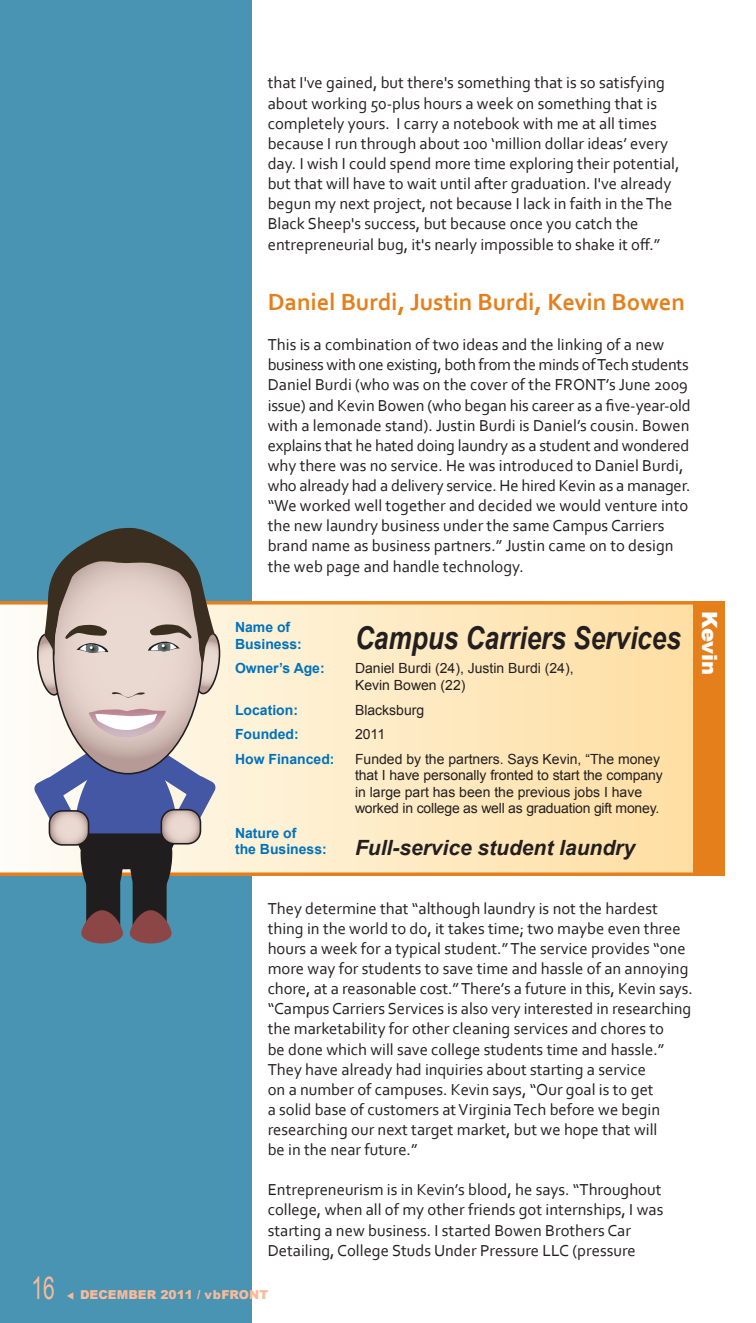
<style>
.page{position:relative;width:756px;height:1323px;background:#fff}
.page>*{position:absolute;margin:0;border:0;box-sizing:border-box;transform-origin:0 0}
.t1{font:italic 700 31.5px "Arial";color:#231f20;scale:.83 1}
.t2{font:31.5px "Arial";color:#f8ba99;scale:.67 1}
.t3{font:700 24.5px "Corbel";color:#e57f1c}
.t4{font:italic 700 21px "Arial";color:#231f20}
.t5{font:900 21px "Arial";letter-spacing:-.015em;color:#fff}
.t6{font:16.62px/20.1px "Corbel";color:#231f20}
.t7{font:14px/16.6px "Arial";color:#231f20}
.t8{font:700 14px/16.6px "Arial";color:#0072bc}
.t9{font:900 12.25px "Arial";color:#f8ba99}
</style>
<div class="page">
<div style="left:0;top:0;width:252px;height:1323px;background:#4994b3"></div>
<svg style="left:0;top:601px;width:693px;height:275px;background:#fde7be"></svg>
<div style="left:693px;top:601px;width:31px;height:275px;background:#e57f1c"></div>
<svg style="left:34px;top:744px;width:182px;height:200px"></svg>
<svg style="left:161px;top:810px;width:39px;height:34px"></svg>
<div style="left:161px;top:809px;width:40px;height:36px;border:2px solid #201d1e;border-radius:13px"></div>
<svg style="left:53px;top:533px;width:150px;height:241px;background:#c4afa9"></svg>
<svg style="left:89px;top:708px;width:77px;height:30px;background:#dbc6c8"></svg>
<svg style="left:36px;top:528px;width:185px;height:170px;background:#a6a3a0"></svg>
<p class="t6" style="left:268px;top:74px;width:413px">that I've gained, but there's something that is so satisfying about working 50-plus hours a week on something that is completely yours. I carry a notebook with me at all times because I run through about 100 ‘million dollar ideas’ every day. I wish I could spend more time exploring their potential, but that will have to wait until after graduation. I've already begun my next project, not because I lack in faith in the The Black Sheep's success, but because once you catch the entrepreneurial bug, it's nearly impossible to shake it off.”</p>
<h2 class="t3" style="left:268px;top:292px;width:419px">Daniel Burdi, Justin Burdi, Kevin Bowen</h2>
<p class="t6" style="left:268px;top:336px;width:424px">This is a combination of two ideas and the linking of a new business with one existing, both from the minds of Tech students Daniel Burdi (who was on the cover of the FRONT’s June 2009 issue) and Kevin Bowen (who began his career as a five-year-old with a lemonade stand). Justin Burdi is Daniel’s cousin. Bowen explains that he hated doing laundry as a student and wondered why there was no service. He was introduced to Daniel Burdi, who already had a delivery service. He hired Kevin as a manager. “We worked well together and decided we would venture into the new laundry business under the same Campus Carriers brand name as business partners.” Justin came on to design the web page and handle technology.</p>
<p class="t8" style="left:235px;top:619px;width:68px">Name of<br>Business:</p>
<h1 class="t1" style="left:355px;top:620px;width:394px">Campus Carriers Services</h1>
<p class="t8" style="left:235px;top:660px;width:91px">Owner’s Age:</p>
<p class="t7" style="left:355px;top:660px;width:220px">Daniel Burdi (24), Justin Burdi (24),<br>Kevin Bowen (22)</p>
<p class="t8" style="left:235px;top:701px;width:64px">Location:</p>
<p class="t7" style="left:355px;top:701px;width:71px">Blacksburg</p>
<p class="t8" style="left:235px;top:726px;width:65px">Founded:</p>
<p class="t7" style="left:355px;top:726px;width:32px">2011</p>
<p class="t8" style="left:235px;top:750px;width:101px">How Financed:</p>
<p class="t7" style="left:355px;top:750px;width:309px">Funded by the partners. Says Kevin, “The money that I have personally fronted to start the company in large part has been the previous jobs I have worked in college as well as graduation gift money.</p>
<p class="t8" style="left:235px;top:825px;width:93px">Nature of<br>the Business:</p>
<p class="t4" style="left:355px;top:836px;width:282px">Full-service student laundry</p>
<p class="t5" style="left:725px;top:611px;width:66px;rotate:90deg">Kevin</p>
<h1 class="t2" style="left:32px;top:1270px;width:36px">16</h1>
<p class="t6" style="left:268px;top:900px;width:427px">They determine that “although laundry is not the hardest thing in the world to do, it takes time; two maybe even three hours a week for a typical student.” The service provides “one more way for students to save time and hassle of an annoying chore, at a reasonable cost.” There’s a future in this, Kevin says. “Campus Carriers Services is also very interested in researching the marketability for other cleaning services and chores to<br>be done which will save college students time and hassle.” They have already had inquiries about starting a service<br>on a number of campuses. Kevin says, “Our goal is to get<br>a solid base of customers at Virginia Tech before we begin researching our next target market, but we hope that will<br>be in the near future.”</p>
<p class="t6" style="left:268px;top:1181px;width:397px">Entrepreneurism is in Kevin’s blood, he says. “Throughout college, when all of my other friends got internships, I was starting a new business. I started Bowen Brothers Car Detailing, College Studs Under Pressure LLC (pressure</p>
<p class="t9" style="left:67px;top:1285px;width:203px">▼ DECEMBER 2011 / vbFRONT</p>
</div>
